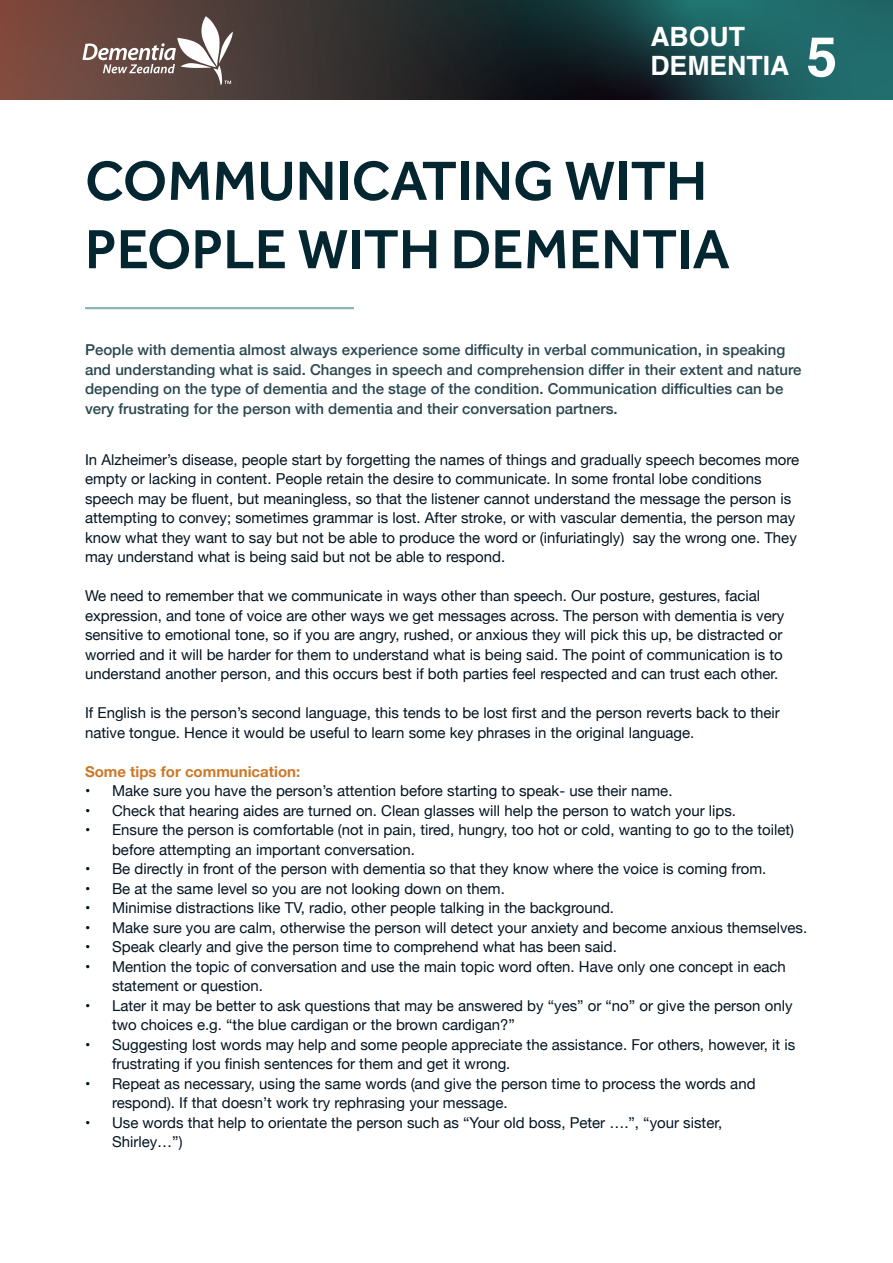
<style>
.page{position:relative;width:893px;height:1263px;background:#fff}
.page>*{position:absolute;margin:0;border:0;box-sizing:border-box;transform-origin:0 0}
.t1{font:500 57px/68.4px "Effra";color:#042630}
.t2{font:700 55.05px "Helvetica";color:#fff}
.t3{font:700 26.55px "Helvetica";color:#fff}
.t4{font:15px/19.5px "Helvetica Neue";color:#041421}
.t5{font:500 15px/19.5px "Helvetica Neue";color:#2a474f}
.t6{font:700 15px "Helvetica Neue";color:#cc7828}
</style>
<div class="page">
<svg style="left:0;top:0;width:893px;height:100px;background:#2e3e3e"></svg>
<svg style="left:82px;top:16px;width:151px;height:69px"></svg>
<hr style="left:85px;top:307px;width:269px;height:2px;background:#86b9b0">
<p class="t3" style="left:650px;top:21px;width:96px">ABOUT</p>
<p class="t3" style="left:650px;top:49px;width:140px">DEMENTIA</p>
<p class="t2" style="left:807px;top:23px;width:32px">5</p>
<p class="t1" style="left:85px;top:146px;width:646px">COMMUNICATING WITH<br>PEOPLE WITH DEMENTIA</p>
<p class="t5" style="left:85px;top:339px;width:718px">People with dementia almost always experience some difficulty in verbal communication, in speaking and understanding what is said. Changes in speech and comprehension differ in their extent and nature depending on the type of dementia and the stage of the condition. Communication difficulties can be very frustrating for the person with dementia and their conversation partners.</p>
<p class="t4" style="left:85px;top:450px;width:716px">In Alzheimer’s disease, people start by forgetting the names of things and gradually speech becomes more empty or lacking in content. People retain the desire to communicate. In some frontal lobe conditions speech may be fluent, but meaningless, so that the listener cannot understand the message the person is attempting to convey; sometimes grammar is lost. After stroke, or with vascular dementia, the person may know what they want to say but not be able to produce the word or (infuriatingly) say the wrong one. They may understand what is being said but not be able to respond.</p>
<p class="t4" style="left:85px;top:587px;width:701px">We need to remember that we communicate in ways other than speech. Our posture, gestures, facial expression, and tone of voice are other ways we get messages across. The person with dementia is very sensitive to emotional tone, so if you are angry, rushed, or anxious they will pick this up, be distracted or worried and it will be harder for them to understand what is being said. The point of communication is to understand another person, and this occurs best if both parties feel respected and can trust each other.</p>
<p class="t4" style="left:85px;top:704px;width:696px">If English is the person’s second language, this tends to be lost first and the person reverts back to their native tongue. Hence it would be useful to learn some key phrases in the original language.</p>
<p class="t6" style="left:85px;top:759px;width:217px">Some tips for communication:</p>
<p class="t4" style="left:85px;top:782px;width:589px">• Make sure you have the person’s attention before starting to speak- use their name.</p>
<p class="t4" style="left:85px;top:801px;width:652px">• Check that hearing aides are turned on. Clean glasses will help the person to watch your lips.</p>
<p class="t4" style="left:112px;top:821px;width:684px;text-indent:-27px">• Ensure the person is comfortable (not in pain, tired, hungry, too hot or cold, wanting to go to the toilet) before attempting an important conversation.</p>
<p class="t4" style="left:85px;top:860px;width:683px">• Be directly in front of the person with dementia so that they know where the voice is coming from.</p>
<p class="t4" style="left:85px;top:879px;width:421px">• Be at the same level so you are not looking down on them.</p>
<p class="t4" style="left:85px;top:899px;width:531px">• Minimise distractions like TV, radio, other people talking in the background.</p>
<p class="t4" style="left:85px;top:918px;width:724px">• Make sure you are calm, otherwise the person will detect your anxiety and become anxious themselves.</p>
<p class="t4" style="left:85px;top:938px;width:533px">• Speak clearly and give the person time to comprehend what has been said.</p>
<p class="t4" style="left:112px;top:957px;width:675px;text-indent:-27px">• Mention the topic of conversation and use the main topic word often. Have only one concept in each statement or question.</p>
<p class="t4" style="left:112px;top:996px;width:682px;text-indent:-27px">• Later it may be better to ask questions that may be answered by “yes” or “no” or give the person only two choices e.g. “the blue cardigan or the brown cardigan?”</p>
<p class="t4" style="left:112px;top:1035px;width:685px;text-indent:-27px">• Suggesting lost words may help and some people appreciate the assistance. For others, however, it is frustrating if you finish sentences for them and get it wrong.</p>
<p class="t4" style="left:112px;top:1074px;width:645px;text-indent:-27px">• Repeat as necessary, using the same words (and give the person time to process the words and respond). If that doesn’t work try rephrasing your message.</p>
<p class="t4" style="left:112px;top:1113px;width:612px;text-indent:-27px">• Use words that help to orientate the person such as “Your old boss, Peter ….”, “your sister,<br>Shirley…”)</p>
</div>
